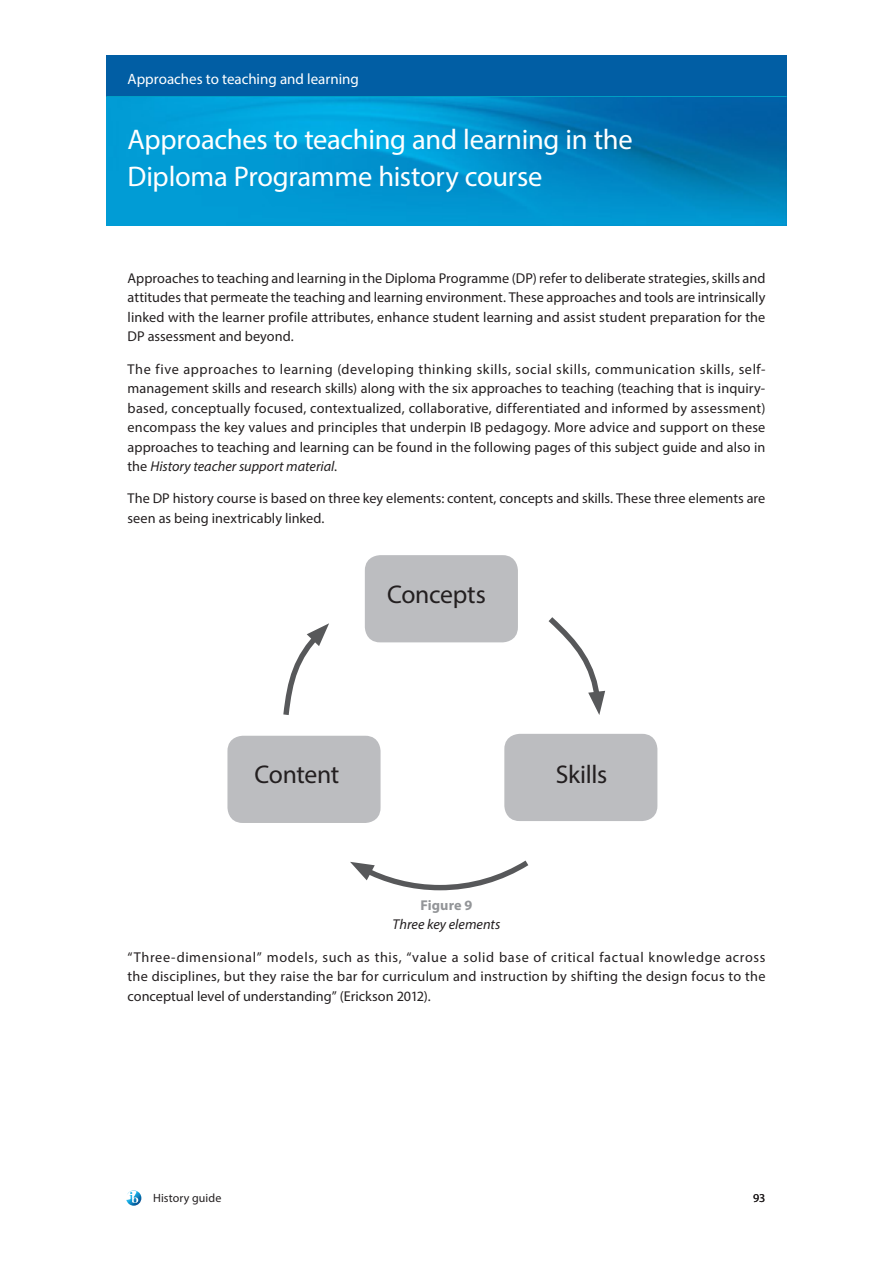
<style>
.page{position:relative;width:893px;height:1263px;background:#fff}
.page>*{position:absolute;margin:0;border:0;box-sizing:border-box;transform-origin:0 0}
.t1{font:28.5px/36.8px "Myriad Pro";letter-spacing:-.01em;color:#fff}
.t2{font:25.65px "Myriad Pro";letter-spacing:-.015em;color:#231f20}
.t3{font:15px "Myriad Pro";color:#fff}
.t4{font:14.25px/19.5px "Myriad Pro";letter-spacing:.005em;color:#231f20;text-align:justify}
.t5{font:italic 14.25px "Myriad Pro";color:#231f20}
.t6{font:700 14.25px "Myriad Pro";letter-spacing:.005em;color:#939598}
.t7{font:12px "Myriad Pro";letter-spacing:.01em;color:#231f20}
.s1{font-style:italic}
</style>
<div class="page">
<div style="left:106px;top:55px;width:681px;height:43px;background:#015ea4"></div>
<hr style="left:106px;top:96px;width:681px;height:3px;background:#00bad1">
<svg style="left:126px;top:1190px;width:15px;height:16px"></svg>
<img style="left:106px;top:98px;width:681px;height:127px">
<div style="left:227px;top:736px;width:154px;height:87px;background:#bcbdc0;border-radius:15px"></div>
<div style="left:365px;top:555px;width:153px;height:87px;background:#bcbdc0;border-radius:15px"></div>
<div style="left:504px;top:734px;width:153px;height:87px;background:#bcbdc0;border-radius:15px"></div>
<svg style="left:283px;top:623px;width:46px;height:92px"></svg>
<svg style="left:548px;top:617px;width:57px;height:98px"></svg>
<svg style="left:350px;top:860px;width:179px;height:31px"></svg>
<p class="t3" style="left:128px;top:69px;width:233px">Approaches to teaching and learning</p>
<h1 class="t1" style="left:128px;top:121px;width:507px">Approaches to teaching and learning in the<br>Diploma Programme history course</h1>
<p class="t4" style="left:128px;top:268px;width:639px">Approaches to teaching and learning in the Diploma Programme (DP) refer to deliberate strategies, skills and attitudes that permeate the teaching and learning environment. These approaches and tools are intrinsically linked with the learner profile attributes, enhance student learning and assist student preparation for the DP assessment and beyond.</p>
<p class="t4" style="left:128px;top:359px;width:639px">The five approaches to learning (developing thinking skills, social skills, communication skills, self&shy;management skills and research skills) along with the six approaches to teaching (teaching that is inquiry&shy;based, conceptually focused, contextualized, collaborative, differentiated and informed by assessment) encompass the key values and principles that underpin IB pedagogy. More advice and support on these approaches to teaching and learning can be found in the following pages of this subject guide and also in the <span class="s1">History teacher support material</span>.</p>
<p class="t4" style="left:128px;top:489px;width:639px">The DP history course is based on three key elements: content, concepts and skills. These three elements are seen as being inextricably linked.</p>
<h2 class="t2" style="left:387px;top:578px;width:100px">Concepts</h2>
<h2 class="t2" style="left:255px;top:758px;width:86px">Content</h2>
<h2 class="t2" style="left:556px;top:758px;width:53px">Skills</h2>
<p class="t6" style="left:420px;top:896px;width:54px">Figure 9</p>
<p class="t5" style="left:393px;top:916px;width:109px">Three key elements</p>
<p class="t4" style="left:128px;top:947px;width:639px">“Three-dimensional” models, such as this, “value a solid base of critical factual knowledge across the disciplines, but they raise the bar for curriculum and instruction by shifting the design focus to the conceptual level of understanding” (Erickson 2012).</p>
<p class="t7" style="left:153px;top:1190px;width:70px">History guide</p>
<p class="t7" style="left:753px;top:1190px;width:14px">93</p>
</div>
